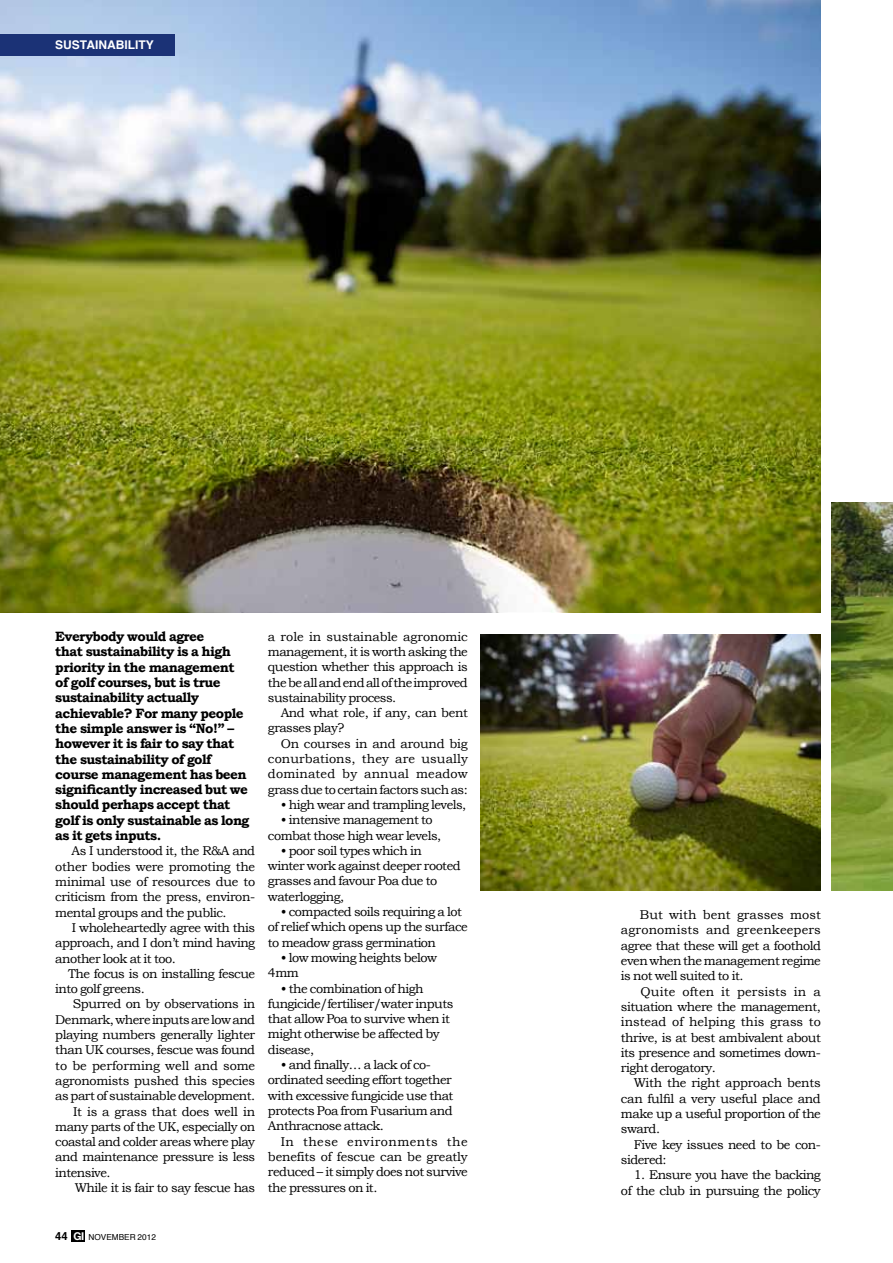
<style>
.page{position:relative;width:893px;height:1263px;background:#fff}
.page>*{position:absolute;margin:0;border:0;box-sizing:border-box;transform-origin:0 0}
.t1{font:700 13.5px/15.3px "Bookman Old Style";letter-spacing:-.04em;color:#000}
.t2{font:12.75px/15.3px "Bookman Old Style";letter-spacing:-.04em;color:#000}
.t3{font:12.75px "Bookman Old Style";letter-spacing:-.015em;color:#000}
.t4{font:12.75px "Bookman Old Style";letter-spacing:-.005em;color:#000}
.t5{font:12.75px "Bookman Old Style";letter-spacing:.005em;color:#000}
.t6{font:12.75px "Bookman Old Style";letter-spacing:.015em;color:#000}
.t7{font:12.75px "Bookman Old Style";letter-spacing:-.02em;color:#000}
.t8{font:12.75px "Bookman Old Style";color:#000}
.t9{font:12.75px "Bookman Old Style";letter-spacing:.01em;color:#000}
.t10{font:12.75px "Bookman Old Style";letter-spacing:.035em;color:#000}
.t11{font:700 12px "Helvetica";color:#fff}
.t12{font:8.25px "Helvetica";color:#000}
.s1{font-weight:700;font-size:11.25px}
.s2{font-family:"Helvetica Neue";font-weight:700;font-size:10.8px;color:#fff}
</style>
<div class="page">
<img style="left:0;top:0;width:821px;height:612px">
<img style="left:480px;top:635px;width:341px;height:255px">
<img style="left:831px;top:503px;width:62px;height:387px">
<div style="left:71px;top:1230px;width:14px;height:11px;background:#000"></div>
<div style="left:0;top:34px;width:174px;height:21px;background:#1b3276"></div>
<p class="t11" style="left:55px;top:35px;width:100px">SUSTAINABILITY</p>
<p class="t1" style="left:55px;top:629px;width:196px">Everybody would agree<br>that sustainability is a high priority in the management of golf courses, but is true sustainability actually achievable? For many people the simple answer is “No!” – however it is fair to say that the sustainability of golf course management has been significantly increased but we should perhaps accept that golf is only sustainable as long as it gets inputs.</p>
<p class="t2" style="left:72px;top:843px;width:185px">As I understood it, the R&amp;A and</p>
<p class="t3" style="left:55px;top:859px;width:201px">other bodies were promoting the</p>
<p class="t3" style="left:55px;top:874px;width:201px">minimal use of resources due to</p>
<p class="t2" style="left:55px;top:889px;width:201px">criticism from the press, environ-</p>
<p class="t2" style="left:55px;top:904px;width:173px">mental groups and the public.</p>
<p class="t2" style="left:72px;top:920px;width:185px">I wholeheartedly agree with this</p>
<p class="t2" style="left:55px;top:935px;width:201px">approach, and I don’t mind having</p>
<p class="t2" style="left:55px;top:950px;width:122px">another look at it too.</p>
<p class="t2" style="left:68px;top:966px;width:189px">The focus is on installing fescue</p>
<p class="t2" style="left:55px;top:981px;width:91px">into golf greens.</p>
<p class="t2" style="left:73px;top:996px;width:184px">Spurred on by observations in</p>
<p class="t2" style="left:55px;top:1012px;width:201px">Denmark, where inputs are low and</p>
<p class="t2" style="left:55px;top:1027px;width:201px">playing numbers generally lighter</p>
<p class="t2" style="left:55px;top:1042px;width:201px">than UK courses, fescue was found</p>
<p class="t4" style="left:55px;top:1058px;width:201px">to be performing well and some</p>
<p class="t7" style="left:55px;top:1073px;width:201px">agronomists pushed this species</p>
<p class="t2" style="left:55px;top:1088px;width:201px">as part of sustainable development.</p>
<p class="t3" style="left:73px;top:1104px;width:183px">It is a grass that does well in</p>
<p class="t2" style="left:55px;top:1119px;width:201px">many parts of the UK, especially on</p>
<p class="t2" style="left:55px;top:1134px;width:201px">coastal and colder areas where play</p>
<p class="t2" style="left:55px;top:1149px;width:201px">and maintenance pressure is less</p>
<p class="t2" style="left:55px;top:1165px;width:57px">intensive.</p>
<p class="t2" style="left:75px;top:1180px;width:182px">While it is fair to say fescue has</p>
<p class="t4" style="left:268px;top:629px;width:201px">a role in sustainable agronomic</p>
<p class="t2" style="left:268px;top:644px;width:201px">management, it is worth asking the</p>
<p class="t2" style="left:268px;top:659px;width:201px">question whether this approach is</p>
<p class="t2" style="left:268px;top:674px;width:201px">the be all and end all of the improved</p>
<p class="t2" style="left:268px;top:690px;width:130px">sustainability process.</p>
<p class="t2" style="left:281px;top:705px;width:189px">And what role, if any, can bent</p>
<p class="t2" style="left:268px;top:720px;width:78px">grasses play?</p>
<p class="t3" style="left:281px;top:736px;width:189px">On courses in and around big</p>
<p class="t5" style="left:268px;top:751px;width:201px">conurbations, they are usually</p>
<p class="t6" style="left:268px;top:767px;width:201px">dominated by annual meadow</p>
<p class="t2" style="left:268px;top:782px;width:201px">grass due to certain factors such as:</p>
<p class="t2" style="left:281px;top:797px;width:187px">• high wear and trampling levels,</p>
<p class="t2" style="left:268px;top:812px;width:175px;text-align:center">• intensive management to combat those high wear levels,</p>
<p class="t2" style="left:268px;top:843px;width:194px;text-indent:13px">• poor soil types which in winter work against deeper rooted grasses and favour Poa due to waterlogging,</p>
<p class="t2" style="left:268px;top:904px;width:201px;text-indent:13px">• compacted soils requiring a lot of relief which opens up the surface to meadow grass germination</p>
<p class="t2" style="left:268px;top:950px;width:171px;text-indent:13px">• low mowing heights below<br>4mm</p>
<p class="t2" style="left:268px;top:980px;width:187px;text-indent:13px">• the combination of high fungicide/fertiliser/water inputs that allow Poa to survive when it might otherwise be affected by disease,</p>
<p class="t2" style="left:281px;top:1057px;width:152px">• and finally… a lack of co-</p>
<p class="t2" style="left:268px;top:1072px;width:185px">ordinated seeding effort together</p>
<p class="t2" style="left:268px;top:1088px;width:187px">with excessive fungicide use that</p>
<p class="t2" style="left:268px;top:1103px;width:186px">protects Poa from Fusarium and</p>
<p class="t2" style="left:268px;top:1118px;width:117px">Anthracnose attack.</p>
<p class="t10" style="left:281px;top:1134px;width:189px">In these environments the</p>
<p class="t3" style="left:268px;top:1149px;width:201px">benefits of fescue can be greatly</p>
<p class="t2" style="left:268px;top:1164px;width:201px">reduced – it simply does not survive</p>
<p class="t2" style="left:268px;top:1179px;width:111px">the pressures on it.</p>
<p class="t12" style="left:55px;top:1231px;width:102px"><span class="s1">44</span> <span class="s2">GI</span> NOVEMBER 2012</p>
<p class="t5" style="left:640px;top:907px;width:182px">But with bent grasses most</p>
<p class="t9" style="left:621px;top:923px;width:201px">agronomists and greenkeepers</p>
<p class="t2" style="left:621px;top:938px;width:201px">agree that these will get a foothold</p>
<p class="t2" style="left:621px;top:953px;width:201px">even when the management regime</p>
<p class="t2" style="left:621px;top:968px;width:124px">is not well suited to it.</p>
<p class="t6" style="left:640px;top:984px;width:182px">Quite often it persists in a</p>
<p class="t2" style="left:621px;top:999px;width:201px">situation where the management,</p>
<p class="t8" style="left:621px;top:1015px;width:201px">instead of helping this grass to</p>
<p class="t2" style="left:621px;top:1029px;width:201px">thrive, is at best ambivalent about</p>
<p class="t2" style="left:621px;top:1045px;width:201px">its presence and sometimes down-</p>
<p class="t2" style="left:621px;top:1060px;width:96px">right derogatory.</p>
<p class="t3" style="left:634px;top:1076px;width:188px">With the right approach bents</p>
<p class="t2" style="left:621px;top:1091px;width:201px">can fulfil a very useful place and</p>
<p class="t2" style="left:621px;top:1106px;width:201px">make up a useful proportion of the</p>
<p class="t2" style="left:621px;top:1121px;width:41px">sward.</p>
<p class="t2" style="left:634px;top:1137px;width:189px">Five key issues need to be con-</p>
<p class="t2" style="left:621px;top:1152px;width:47px">sidered:</p>
<p class="t2" style="left:621px;top:1167px;width:201px;text-align:right">1. Ensure you have the backing of the club in pursuing the policy</p>
</div>
